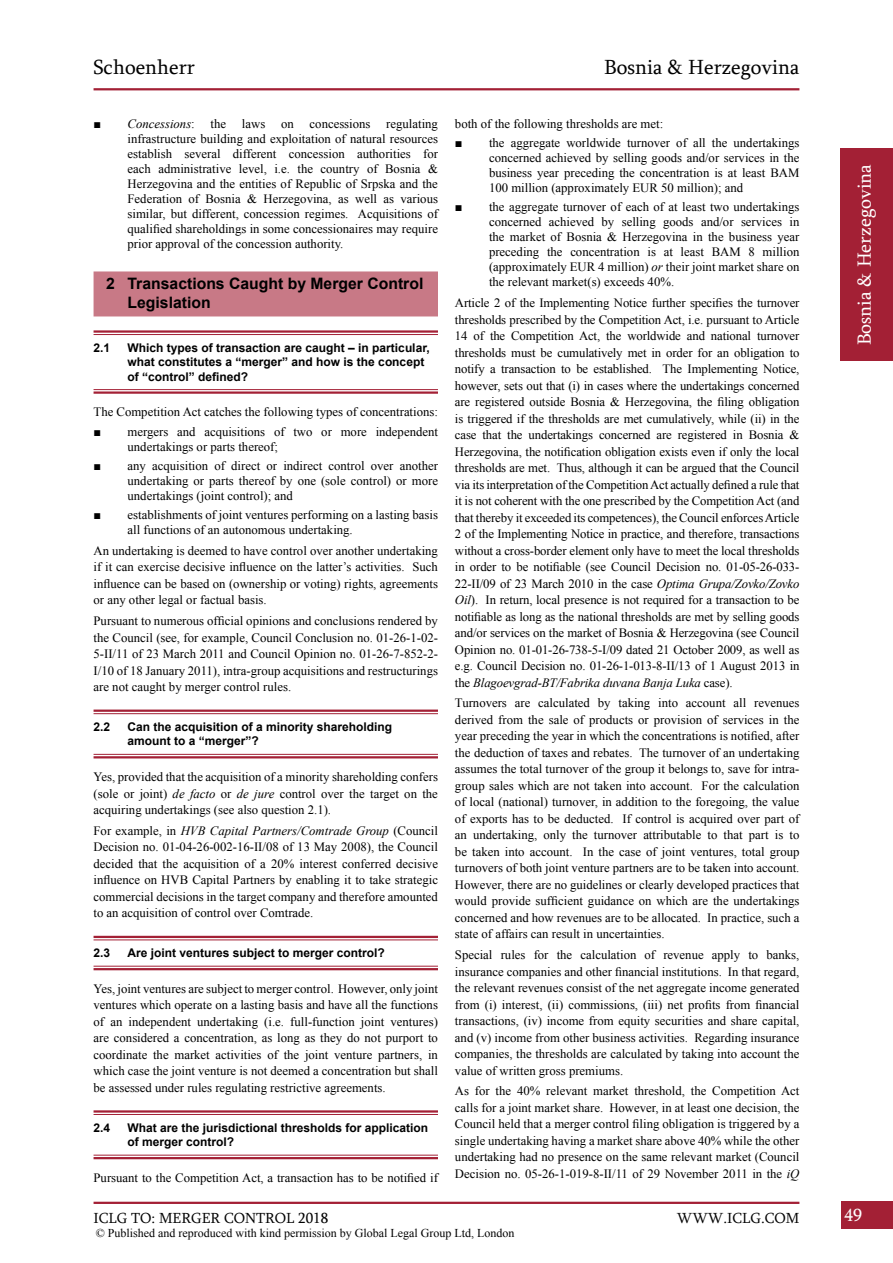
<style>
.page{position:relative;width:893px;height:1263px;background:#fff}
.page>*{position:absolute;margin:0;border:0;box-sizing:border-box;transform-origin:0 0}
.t1{font:21px "Sylfaen";color:#000}
.t2{font:19.5px "Sylfaen";color:#fff}
.t3{font:18px "Sylfaen";color:#fff}
.t4{font:700 15.75px/18.9px "Arial";color:#000}
.t5{font:15px "Sylfaen";color:#000}
.t6{font:12.75px/16.5px "Times New Roman";color:#000;text-align:justify}
.t7{font:700 12px/14.4px "Arial";color:#000}
.t8{font:12px "Times New Roman";color:#000}
.s1{font-style:italic}
</style>
<div class="page">
<div style="left:841px;top:1201px;width:52px;height:28px;background:#a32035"></div>
<hr style="left:94px;top:1202px;width:705px;height:2px;background:#a32035">
<div style="left:840px;top:148px;width:53px;height:213px;background:#a32035"></div>
<hr style="left:94px;top:88px;width:705px;height:2px;background:#a32035">
<div style="left:94px;top:271px;width:344px;height:45px;background:#c87986"></div>
<hr style="left:94px;top:330px;width:344px;height:3px;background:#a32035">
<hr style="left:94px;top:334px;width:344px;height:1px;background:#a32035">
<hr style="left:94px;top:389px;width:344px;height:1px;background:#a32035">
<hr style="left:94px;top:391px;width:344px;height:3px;background:#a32035">
<hr style="left:94px;top:709px;width:344px;height:3px;background:#a32035">
<hr style="left:94px;top:713px;width:344px;height:1px;background:#a32035">
<hr style="left:94px;top:754px;width:344px;height:1px;background:#a32035">
<hr style="left:94px;top:756px;width:344px;height:2px;background:#a32035">
<hr style="left:94px;top:936px;width:344px;height:2px;background:#a32035">
<hr style="left:94px;top:939px;width:344px;height:1px;background:#a32035">
<hr style="left:94px;top:966px;width:344px;height:1px;background:#a32035">
<hr style="left:94px;top:968px;width:344px;height:2px;background:#a32035">
<hr style="left:94px;top:1110px;width:344px;height:2px;background:#a32035">
<hr style="left:94px;top:1114px;width:344px;height:1px;background:#a32035">
<hr style="left:94px;top:1155px;width:344px;height:1px;background:#a32035">
<hr style="left:94px;top:1157px;width:344px;height:2px;background:#a32035">
<h1 class="t1" style="left:94px;top:53px;width:103px">Schoenherr</h1>
<h1 class="t1" style="left:604px;top:53px;width:197px">Bosnia &amp; Herzegovina</h1>
<p class="t6" style="left:128px;top:116px;width:312px;line-height:15px;text-indent:-34px">■ <span class="s1">Concessions</span>: the laws on concessions regulating infrastructure building and exploitation of natural resources establish several different concession authorities for each administrative level, i.e. the country of Bosnia &amp; Herzegovina and the entities of Republic of Srpska and the Federation of Bosnia &amp; Herzegovina, as well as various similar, but different, concession regimes. Acquisitions of qualified shareholdings in some concessionaires may require prior approval of the concession authority.</p>
<p class="t4" style="left:128px;top:274px;width:297px;text-indent:-21px">2 Transactions Caught by Merger Control<br>Legislation</p>
<p class="t7" style="left:94px;top:341px;width:18px">2.1</p>
<p class="t7" style="left:128px;top:341px;width:304px">Which types of transaction are caught – in particular, what constitutes a “merger” and how is the concept of “control” defined?</p>
<p class="t6" style="left:94px;top:403px;width:346px">The Competition Act catches the following types of concentrations:</p>
<p class="t6" style="left:128px;top:423px;width:312px;line-height:15px;text-indent:-34px">■ mergers and acquisitions of two or more independent undertakings or parts thereof;</p>
<p class="t6" style="left:128px;top:458px;width:312px;line-height:15px;text-indent:-34px">■ any acquisition of direct or indirect control over another undertaking or parts thereof by one (sole control) or more undertakings (joint control); and</p>
<p class="t6" style="left:128px;top:507px;width:312px;line-height:15px;text-indent:-34px">■ establishments of joint ventures performing on a lasting basis all functions of an autonomous undertaking.</p>
<p class="t6" style="left:94px;top:542px;width:346px">An undertaking is deemed to have control over another undertaking if it can exercise decisive influence on the latter’s activities. Such influence can be based on (ownership or voting) rights, agreements or any other legal or factual basis.</p>
<p class="t6" style="left:94px;top:612px;width:346px">Pursuant to numerous official opinions and conclusions rendered by the Council (see, for example, Council Conclusion no. 01-26-1-02- 5-II/11 of 23 March 2011 and Council Opinion no. 01-26-7-852-2- I/10 of 18 January 2011), intra-group acquisitions and restructurings are not caught by merger control rules.</p>
<p class="t7" style="left:94px;top:720px;width:18px">2.2</p>
<p class="t7" style="left:128px;top:720px;width:266px">Can the acquisition of a minority shareholding amount to a “merger”?</p>
<p class="t6" style="left:94px;top:768px;width:346px">Yes, provided that the acquisition of a minority shareholding confers (sole or joint) <span class="s1">de facto</span> or <span class="s1">de jure</span> control over the target on the acquiring undertakings (see also question 2.1).</p>
<p class="t6" style="left:94px;top:822px;width:346px">For example, in <span class="s1">HVB Capital Partners/Comtrade Group</span> (Council Decision no. 01-04-26-002-16-II/08 of 13 May 2008), the Council decided that the acquisition of a 20% interest conferred decisive influence on HVB Capital Partners by enabling it to take strategic commercial decisions in the target company and therefore amounted to an acquisition of control over Comtrade.</p>
<p class="t7" style="left:94px;top:946px;width:18px">2.3</p>
<p class="t7" style="left:128px;top:946px;width:259px">Are joint ventures subject to merger control?</p>
<p class="t6" style="left:94px;top:980px;width:346px">Yes, joint ventures are subject to merger control. However, only joint ventures which operate on a lasting basis and have all the functions of an independent undertaking (i.e. full-function joint ventures) are considered a concentration, as long as they do not purport to coordinate the market activities of the joint venture partners, in which case the joint venture is not deemed a concentration but shall be assessed under rules regulating restrictive agreements.</p>
<p class="t7" style="left:94px;top:1120px;width:18px">2.4</p>
<p class="t7" style="left:128px;top:1120px;width:302px">What are the jurisdictional thresholds for application of merger control?</p>
<p class="t6" style="left:94px;top:1169px;width:346px">Pursuant to the Competition Act, a transaction has to be notified if</p>
<p class="t6" style="left:455px;top:115px;width:210px">both of the following thresholds are met:</p>
<p class="t6" style="left:489px;top:135px;width:312px;line-height:15px;text-indent:-34px">■ the aggregate worldwide turnover of all the undertakings concerned achieved by selling goods and/or services in the business year preceding the concentration is at least BAM 100 million (approximately EUR 50 million); and</p>
<p class="t6" style="left:489px;top:199px;width:312px;line-height:15px;text-indent:-34px">■ the aggregate turnover of each of at least two undertakings concerned achieved by selling goods and/or services in the market of Bosnia &amp; Herzegovina in the business year preceding the concentration is at least BAM 8 million (approximately EUR 4 million) <span class="s1">or</span> their joint market share on the relevant market(s) exceeds 40%.</p>
<p class="t6" style="left:455px;top:294px;width:346px">Article 2 of the Implementing Notice further specifies the turnover thresholds prescribed by the Competition Act, i.e. pursuant to Article 14 of the Competition Act, the worldwide and national turnover thresholds must be cumulatively met in order for an obligation to notify a transaction to be established. The Implementing Notice, however, sets out that (i) in cases where the undertakings concerned are registered outside Bosnia &amp; Herzegovina, the filing obligation is triggered if the thresholds are met cumulatively, while (ii) in the case that the undertakings concerned are registered in Bosnia &amp; Herzegovina, the notification obligation exists even if only the local thresholds are met. Thus, although it can be argued that the Council via its interpretation of the Competition Act actually defined a rule that it is not coherent with the one prescribed by the Competition Act (and that thereby it exceeded its competences), the Council enforces Article 2 of the Implementing Notice in practice, and therefore, transactions without a cross-border element only have to meet the local thresholds in order to be notifiable (see Council Decision no. 01-05-26-033- 22-II/09 of 23 March 2010 in the case <span class="s1">Optima Grupa/Zovko/Zovko Oil</span>). In return, local presence is not required for a transaction to be notifiable as long as the national thresholds are met by selling goods and/or services on the market of Bosnia &amp; Herzegovina (see Council Opinion no. 01-01-26-738-5-I/09 dated 21 October 2009, as well as e.g. Council Decision no. 01-26-1-013-8-II/13 of 1 August 2013 in the <span class="s1">Blagoevgrad-BT/Fabrika duvana Banja Luka</span> case).</p>
<p class="t6" style="left:455px;top:694px;width:346px">Turnovers are calculated by taking into account all revenues derived from the sale of products or provision of services in the year preceding the year in which the concentrations is notified, after the deduction of taxes and rebates. The turnover of an undertaking assumes the total turnover of the group it belongs to, save for intra&shy;group sales which are not taken into account. For the calculation of local (national) turnover, in addition to the foregoing, the value of exports has to be deducted. If control is acquired over part of an undertaking, only the turnover attributable to that part is to be taken into account. In the case of joint ventures, total group turnovers of both joint venture partners are to be taken into account.<br>However, there are no guidelines or clearly developed practices that would provide sufficient guidance on which are the undertakings concerned and how revenues are to be allocated. In practice, such a state of affairs can result in uncertainties.</p>
<p class="t6" style="left:455px;top:946px;width:346px">Special rules for the calculation of revenue apply to banks, insurance companies and other financial institutions. In that regard, the relevant revenues consist of the net aggregate income generated from (i) interest, (ii) commissions, (iii) net profits from financial transactions, (iv) income from equity securities and share capital, and (v) income from other business activities. Regarding insurance companies, the thresholds are calculated by taking into account the value of written gross premiums.</p>
<p class="t6" style="left:455px;top:1082px;width:346px">As for the 40% relevant market threshold, the Competition Act calls for a joint market share. However, in at least one decision, the Council held that a merger control filing obligation is triggered by a single undertaking having a market share above 40% while the other undertaking had no presence on the same relevant market (Council Decision no. 05-26-1-019-8-II/11 of 29 November 2011 in the <span class="s1">iQ</span></p>
<h2 class="t2" style="left:851px;top:345px;width:183px;rotate:-90deg">Bosnia &amp; Herzegovina</h2>
<p class="t5" style="left:94px;top:1208px;width:236px">ICLG TO: MERGER CONTROL 2018</p>
<p class="t5" style="left:677px;top:1208px;width:124px">WWW.ICLG.COM</p>
<h3 class="t3" style="left:844px;top:1202px;width:19px">49</h3>
<p class="t8" style="left:96px;top:1225px;width:420px">© Published and reproduced with kind permission by Global Legal Group Ltd, London</p>
</div>
